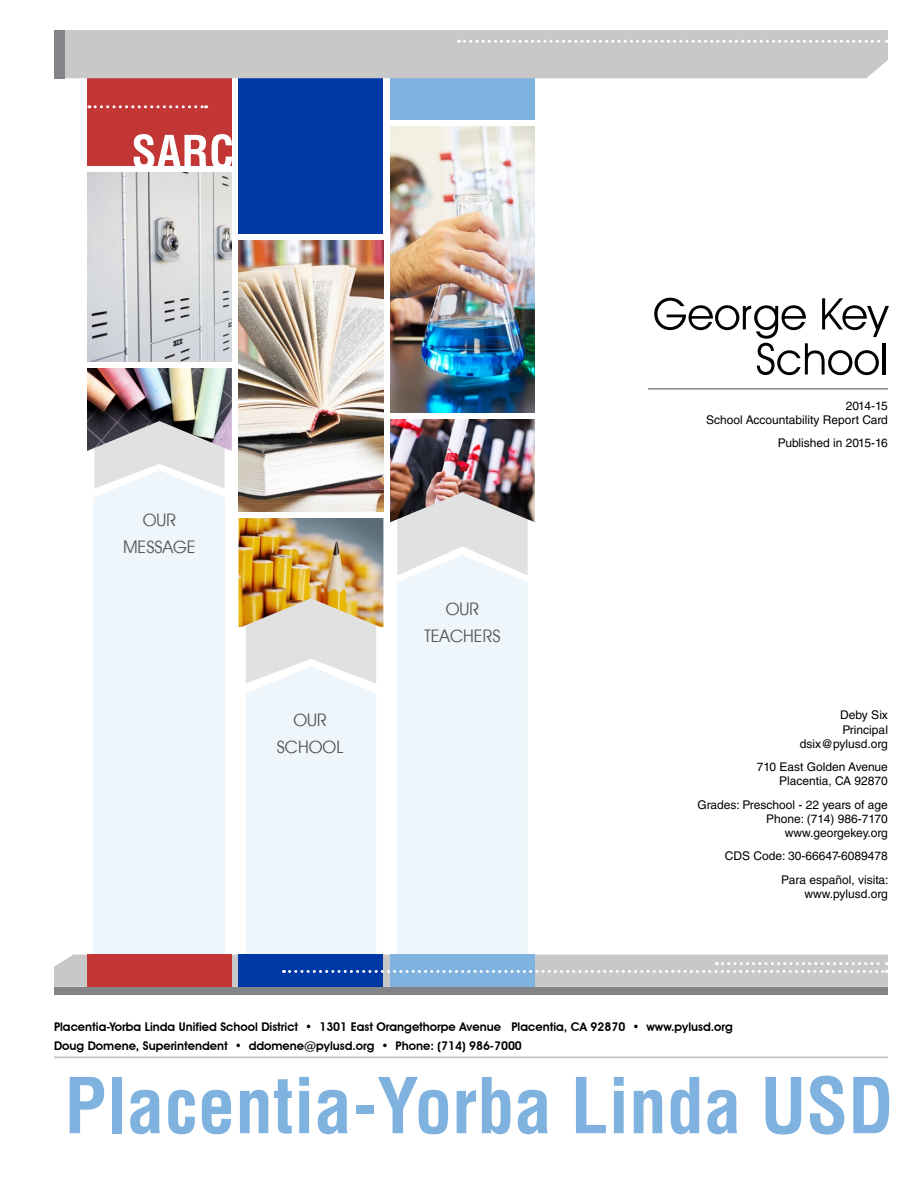
<style>
.page{position:relative;width:918px;height:1188px;background:#fff}
.page>*{position:absolute;margin:0;border:0;box-sizing:border-box;transform-origin:0 0}
.t1{font:700 condensed 75px "Helvetica LT Std";color:#7fb2de}
.t2{font:52.5px/45px "Avant Garde T.";color:#010101;text-align:right}
.t3{font:21px/27px "Avant Garde T.";color:#545454;text-align:center}
.t4{font:12px/14.2px "Helvetica LT Std";color:#010101;text-align:right}
.t5{font:600 12px "Avant Garde IT Cby BT";color:#010101}
</style>
<div class="page">
<div style="left:397px;top:576px;width:131px;height:91px;background:#eef6fc"></div>
<div style="left:93px;top:489px;width:132px;height:178px;background:#eef6fc"></div>
<svg style="left:397px;top:522px;width:131px;height:54px;background:#e6e8e8"></svg>
<div style="left:390px;top:77px;width:145px;height:59px;background:#7fb2de"></div>
<img style="left:390px;top:419px;width:145px;height:103px">
<img style="left:390px;top:126px;width:145px;height:287px">
<div style="left:390px;top:120px;width:145px;height:6px;background:#fff"></div>
<div style="left:246px;top:627px;width:130px;height:40px;background:#e1e1e1"></div>
<img style="left:239px;top:518px;width:144px;height:109px">
<div style="left:239px;top:77px;width:144px;height:158px;background:#0039a6"></div>
<img style="left:239px;top:240px;width:144px;height:272px">
<svg style="left:94px;top:451px;width:131px;height:38px;fill:#e1e1e1"></svg>
<div style="left:87px;top:77px;width:145px;height:93px;background:#c23636"></div>
<img style="left:87px;top:368px;width:145px;height:83px">
<img style="left:87px;top:172px;width:145px;height:190px">
<svg style="left:89px;top:105px;width:118px;height:3px"></svg>
<div style="left:87px;top:166px;width:146px;height:6px;background:#fff"></div>
<div style="left:54px;top:30px;width:11px;height:48px;background:#828487"></div>
<div style="left:65px;top:30px;width:823px;height:48px;background:#c8c8c8"></div>
<svg style="left:54px;top:667px;width:834px;height:320px"></svg>
<div style="left:54px;top:987px;width:834px;height:7px;background:#828487"></div>
<svg style="left:134px;top:134px;width:98px;height:32px"></svg>
<hr style="left:54px;top:1056px;width:834px;height:2px;background:#c8c8c8">
<hr style="left:648px;top:388px;width:240px;height:2px;background:#828487">
<h3 class="t3" style="left:123px;top:506px;width:74px">OUR<br>MESSAGE</h3>
<h3 class="t3" style="left:277px;top:706px;width:68px">OUR<br>SCHOOL</h3>
<h3 class="t3" style="left:424px;top:595px;width:78px">OUR<br>TEACHERS</h3>
<h2 class="t2" style="left:653px;top:291px;width:237px">George Key<br>School</h2>
<p class="t4" style="left:706px;top:398px;width:183px">2014-15<br>School Accountability Report Card</p>
<p class="t4" style="left:778px;top:436px;width:112px">Published in 2015-16</p>
<p class="t4" style="left:800px;top:708px;width:90px">Deby Six<br>Principal dsix@pylusd.org</p>
<p class="t4" style="left:757px;top:760px;width:133px">710 East Golden Avenue<br>Placentia, CA 92870</p>
<p class="t4" style="left:697px;top:797px;width:192px">Grades: Preschool - 22 years of age<br>Phone: (714) 986-7170 www.georgekey.org</p>
<p class="t4" style="left:725px;top:844px;width:165px;line-height:23.2px">CDS Code: 30-66647-6089478<br>Para español, visita:</p>
<p class="t4" style="left:805px;top:886px;width:85px">www.pylusd.org</p>
<p class="t5" style="left:54px;top:1020px;width:680px">Placentia-Yorba Linda Unified School District • 1301 East Orangethorpe Avenue Placentia, CA 92870 • www.pylusd.org</p>
<p class="t5" style="left:54px;top:1039px;width:469px">Doug Domene, Superintendent • ddomene@pylusd.org • Phone: (714) 986-7000</p>
<h1 class="t1" style="left:65px;top:1059px;width:831px">Placentia-Yorba Linda USD</h1>
</div>
